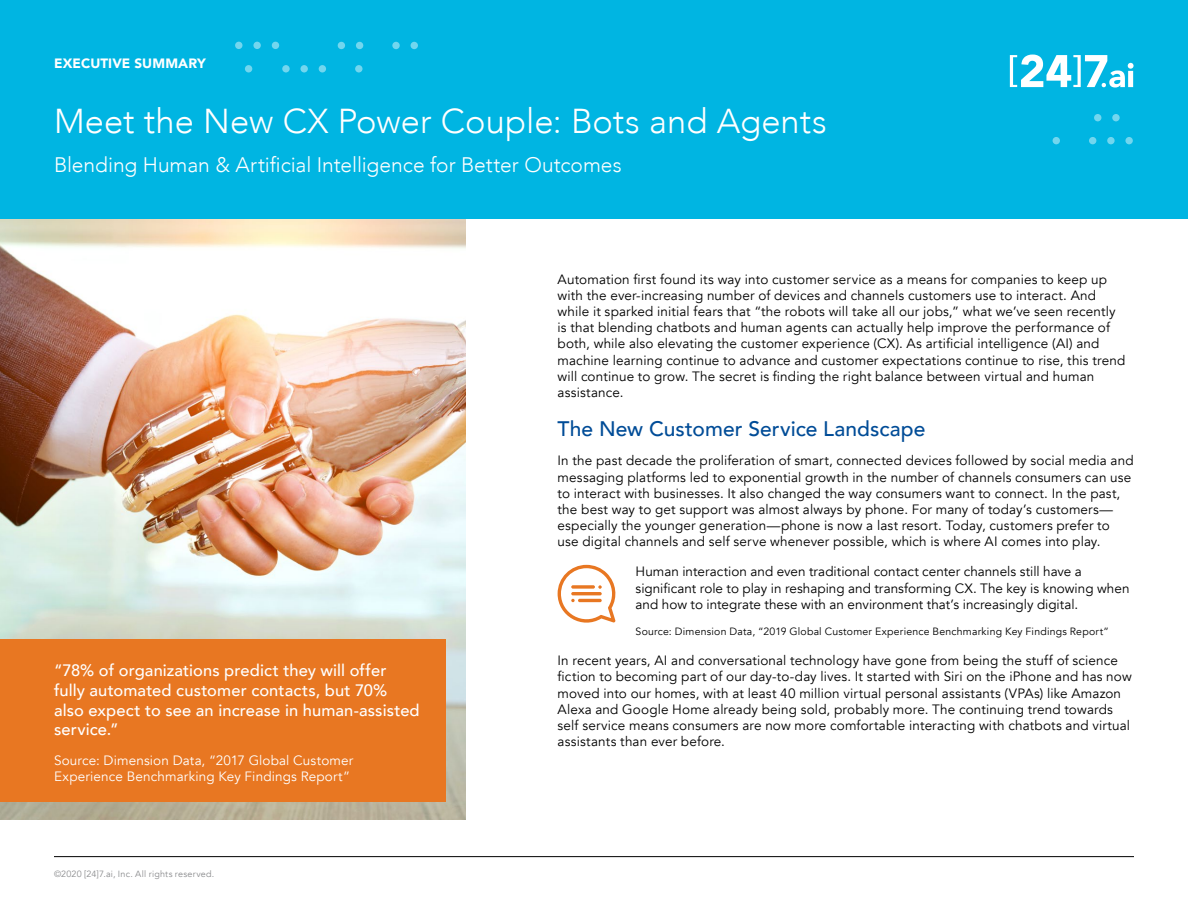
<style>
.page{position:relative;width:1188px;height:918px;background:#fff}
.page>*{position:absolute;margin:0;border:0;box-sizing:border-box;transform-origin:0 0}
.t1{font:300 34.5px "Avenir";color:#fff}
.t2{font:300 21px "Avenir";color:#fff}
.t3{font:500 21px "Avenir";letter-spacing:.005em;color:#004c97}
.t4{font:500 16.5px/19.8px "Avenir";letter-spacing:.005em;color:#fff}
.t5{font:13.5px/16.2px "Avenir";letter-spacing:.01em;color:#000}
.t6{font:13.5px/16.2px "Avenir";letter-spacing:.01em;color:#fff}
.t7{font:900 13.5px "Avenir";letter-spacing:.005em;color:#fff}
.t8{font:10.5px "Avenir";letter-spacing:.02em;color:#000}
.t9{font:9px "Avenir";letter-spacing:.025em;color:#8a8b8d}
</style>
<div class="page">
<div style="left:0;top:0;width:1188px;height:217px;background:#00b5e2"></div>
<hr style="left:54px;top:856px;width:1080px;height:1px;background:#000">
<div style="left:253px;top:42px;width:8px;height:7px;background:#72d6ee;border-radius:50%"></div>
<div style="left:300px;top:65px;width:8px;height:7px;background:#72d6ee;border-radius:50%"></div>
<div style="left:355px;top:65px;width:8px;height:7px;background:#72d6ee;border-radius:50%"></div>
<div style="left:235px;top:42px;width:7px;height:7px;background:#72d6ee;border-radius:50%"></div>
<svg style="left:282px;top:65px;width:8px;height:7px"></svg>
<div style="left:272px;top:42px;width:7px;height:7px;background:#72d6ee;border-radius:50%"></div>
<div style="left:319px;top:65px;width:7px;height:7px;background:#72d6ee;border-radius:50%"></div>
<div style="left:245px;top:65px;width:7px;height:7px;background:#72d6ee;border-radius:50%"></div>
<div style="left:392px;top:42px;width:8px;height:7px;background:#72d6ee;border-radius:50%"></div>
<div style="left:338px;top:42px;width:7px;height:7px;background:#72d6ee;border-radius:50%"></div>
<div style="left:411px;top:42px;width:7px;height:7px;background:#72d6ee;border-radius:50%"></div>
<div style="left:356px;top:42px;width:7px;height:7px;background:#72d6ee;border-radius:50%"></div>
<div style="left:1107px;top:137px;width:8px;height:7px;background:#72d6ee;border-radius:50%"></div>
<div style="left:1053px;top:137px;width:7px;height:7px;background:#72d6ee;border-radius:50%"></div>
<div style="left:1125px;top:137px;width:8px;height:7px;background:#72d6ee;border-radius:50%"></div>
<div style="left:1094px;top:114px;width:7px;height:7px;background:#72d6ee;border-radius:50%"></div>
<div style="left:1089px;top:137px;width:7px;height:7px;background:#72d6ee;border-radius:50%"></div>
<svg style="left:1112px;top:114px;width:8px;height:7px"></svg>
<svg style="left:1010px;top:55px;width:124px;height:33px"></svg>
<img style="left:0;top:218px;width:465px;height:601px">
<svg style="left:558px;top:565px;width:58px;height:58px"></svg>
<div style="left:0;top:639px;width:446px;height:163px;background:#e87722"></div>
<div style="left:0;top:203px;width:1188px;height:15px;background:#00b5e2"></div>
<p class="t7" style="left:54px;top:51px;width:153px">EXECUTIVE SUMMARY</p>
<h1 class="t1" style="left:54px;top:101px;width:774px">Meet the New CX Power Couple: Bots and Agents</h1>
<h2 class="t2" style="left:54px;top:152px;width:569px">Blending Human &amp; Artificial Intelligence for Better Outcomes</h2>
<p class="t4" style="left:54px;top:660px;width:367px">“78% of organizations predict they will offer fully automated customer contacts, but 70% also expect to see an increase in human-assisted service.”</p>
<p class="t6" style="left:54px;top:753px;width:301px">Source: Dimension Data, “2017 Global Customer<br>Experience Benchmarking Key Findings Report”</p>
<p class="t9" style="left:54px;top:868px;width:162px">©2020 [24]7.ai, Inc. All rights reserved.</p>
<p class="t5" style="left:558px;top:271px;width:569px">Automation first found its way into customer service as a means for companies to keep up with the ever-increasing number of devices and channels customers use to interact. And while it sparked initial fears that “the robots will take all our jobs,” what we’ve seen recently is that blending chatbots and human agents can actually help improve the performance of both, while also elevating the customer experience (CX). As artificial intelligence (AI) and machine learning continue to advance and customer expectations continue to rise, this trend will continue to grow. The secret is finding the right balance between virtual and human assistance.</p>
<h2 class="t3" style="left:558px;top:410px;width:369px">The New Customer Service Landscape</h2>
<p class="t5" style="left:558px;top:453px;width:578px">In the past decade the proliferation of smart, connected devices followed by social media and messaging platforms led to exponential growth in the number of channels consumers can use to interact with businesses. It also changed the way consumers want to connect. In the past, the best way to get support was almost always by phone. For many of today’s customers— especially the younger generation—phone is now a last resort. Today, customers prefer to use digital channels and self serve whenever possible, which is where AI comes into play.</p>
<p class="t5" style="left:636px;top:564px;width:495px">Human interaction and even traditional contact center channels still have a significant role to play in reshaping and transforming CX. The key is knowing when and how to integrate these with an environment that’s increasingly digital.</p>
<p class="t8" style="left:636px;top:626px;width:475px">Source: Dimension Data, “2019 Global Customer Experience Benchmarking Key Findings Report”</p>
<p class="t5" style="left:558px;top:653px;width:576px">In recent years, AI and conversational technology have gone from being the stuff of science fiction to becoming part of our day-to-day lives. It started with Siri on the iPhone and has now moved into our homes, with at least 40 million virtual personal assistants (VPAs) like Amazon Alexa and Google Home already being sold, probably more. The continuing trend towards self service means consumers are now more comfortable interacting with chatbots and virtual assistants than ever before.</p>
</div>
